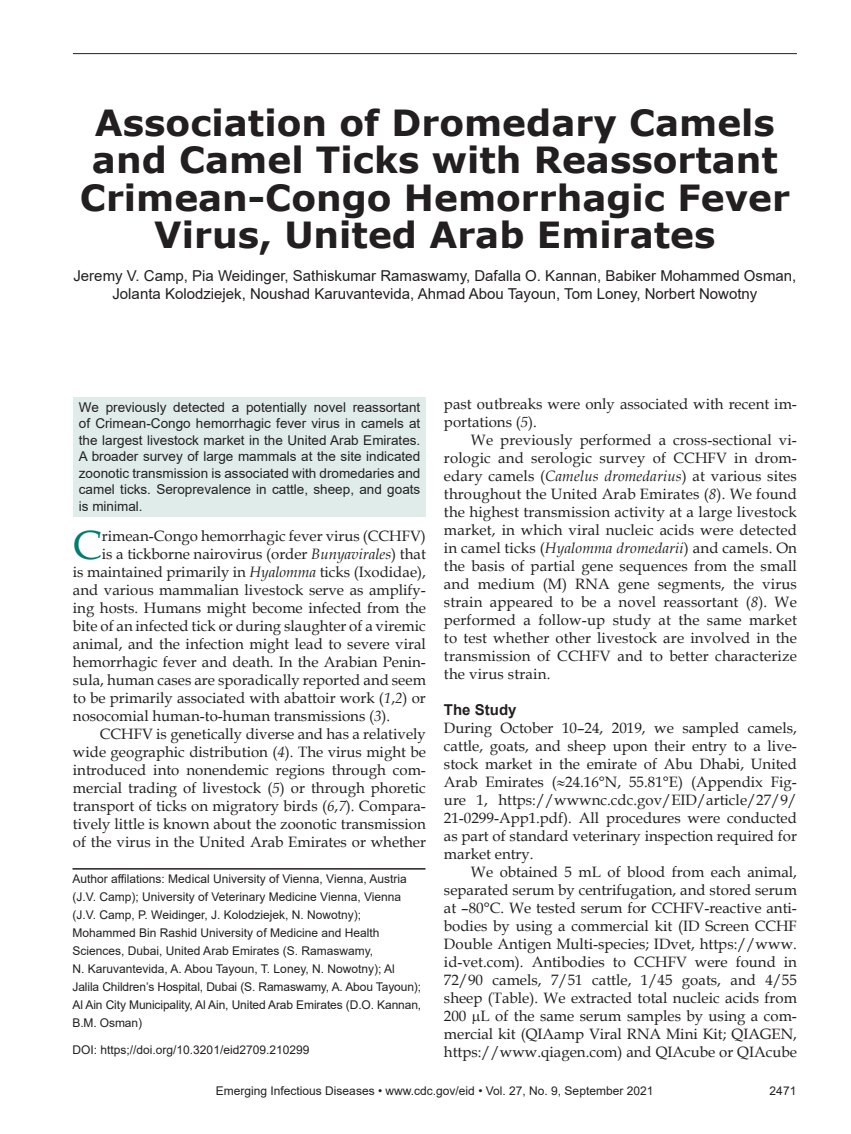
<style>
.page{position:relative;width:851px;height:1134px;background:#fff}
.page>*{position:absolute;margin:0;border:0;box-sizing:border-box;transform-origin:0 0}
.t1{font:40.8px "Book Antiqua";color:#007d70}
.t2{font:700 36px/37.5px "Verdana";color:#231f20;text-align:center}
.t3{font:15px/18px "Book Antiqua";color:#231f20;text-align:justify}
.t4{font:15px/18px "Arial";color:#231f20;text-align:center}
.t5{font:700 15px "Arial";color:#231f20}
.t6{font:13.5px/16.5px "Arial";color:#231f20;text-align:justify}
.t7{font:12px/18px "Arial";color:#231f20}
.s1{font-style:italic}
</style>
<div class="page">
<hr style="left:73px;top:53px;width:723px;height:1px;background:#231f20">
<hr style="left:72px;top:868px;width:353px;height:2px;background:#231f20">
<div style="left:72px;top:397px;width:353px;height:119px;background:#e0ecea"></div>
<h2 class="t2" style="left:80px;top:103px;width:711px">Association of Dromedary Camels and Camel Ticks with Reassortant<br>Crimean-Congo Hemorrhagic Fever<br>Virus, United Arab Emirates</h2>
<p class="t4" style="left:73px;top:267px;width:724px">Jeremy V. Camp, Pia Weidinger, Sathiskumar Ramaswamy, Dafalla O. Kannan, Babiker Mohammed Osman,<br>Jolanta Kolodziejek, Noushad Karuvantevida, Ahmad Abou Tayoun, Tom Loney, Norbert Nowotny</p>
<p class="t6" style="left:79px;top:399px;width:343px">We previously detected a potentially novel reassortant of Crimean-Congo hemorrhagic fever virus in camels at the largest livestock market in the United Arab Emirates.<br>A broader survey of large mammals at the site indicated zoonotic transmission is associated with dromedaries and camel ticks. Seroprevalence in cattle, sheep, and goats is minimal.</p>
<h1 class="t1" style="left:73px;top:517px;width:30px">C</h1>
<p class="t3" style="left:102px;top:527px;width:325px">rimean-Congo hemorrhagic fever virus (CCHFV)</p>
<p class="t3" style="left:102px;top:545px;width:325px">is a tickborne nairovirus (order <span class="s1">Bunyavirales</span>) that</p>
<p class="t3" style="left:73px;top:563px;width:354px">is maintained primarily in <span class="s1">Hyalomma</span> ticks (Ixodidae),</p>
<p class="t3" style="left:73px;top:581px;width:354px">and various mammalian livestock serve as amplify-</p>
<p class="t3" style="left:73px;top:599px;width:354px">ing hosts. Humans might become infected from the</p>
<p class="t3" style="left:73px;top:617px;width:354px">bite of an infected tick or during slaughter of a viremic</p>
<p class="t3" style="left:73px;top:635px;width:354px">animal, and the infection might lead to severe viral</p>
<p class="t3" style="left:73px;top:653px;width:354px">hemorrhagic fever and death. In the Arabian Penin-</p>
<p class="t3" style="left:73px;top:671px;width:354px">sula, human cases are sporadically reported and seem</p>
<p class="t3" style="left:73px;top:689px;width:354px">to be primarily associated with abattoir work (<span class="s1">1</span>,<span class="s1">2</span>) or</p>
<p class="t3" style="left:73px;top:707px;width:319px">nosocomial human-to-human transmissions (<span class="s1">3</span>).</p>
<p class="t3" style="left:100px;top:725px;width:327px">CCHFV is genetically diverse and has a relatively</p>
<p class="t3" style="left:73px;top:743px;width:354px">wide geographic distribution (<span class="s1">4</span>). The virus might be</p>
<p class="t3" style="left:73px;top:761px;width:354px">introduced into nonendemic regions through com-</p>
<p class="t3" style="left:73px;top:779px;width:354px">mercial trading of livestock (<span class="s1">5</span>) or through phoretic</p>
<p class="t3" style="left:73px;top:797px;width:354px">transport of ticks on migratory birds (<span class="s1">6</span>,<span class="s1">7</span>). Compara-</p>
<p class="t3" style="left:73px;top:815px;width:354px">tively little is known about the zoonotic transmission</p>
<p class="t3" style="left:73px;top:833px;width:354px">of the virus in the United Arab Emirates or whether</p>
<p class="t7" style="left:72px;top:870px;width:350px">Author affi lations: Medical University of Vienna, Vienna, Austria (J.V. Camp); University of Veterinary Medicine Vienna, Vienna (J.V. Camp, P. Weidinger, J. Kolodziejek, N. Nowotny); Mohammed Bin Rashid University of Medicine and Health Sciences, Dubai, United Arab Emirates (S. Ramaswamy,<br>N. Karuvantevida, A. Abou Tayoun, T. Loney, N. Nowotny); Al Jalila Children’s Hospital, Dubai (S. Ramaswamy, A. Abou Tayoun); Al Ain City Municipality, Al Ain, United Arab Emirates (D.O. Kannan, B.M. Osman)</p>
<p class="t7" style="left:72px;top:1041px;width:238px">DOI: https;//doi.org/10.3201/eid2709.210299</p>
<p class="t3" style="left:444px;top:395px;width:354px">past outbreaks were only associated with recent im&shy;portations (<span class="s1">5</span>).</p>
<p class="t3" style="left:444px;top:431px;width:354px;text-indent:27px">We previously performed a cross-sectional vi&shy;rologic and serologic survey of CCHFV in drom&shy;edary camels (<span class="s1">Camelus dromedarius</span>) at various sites throughout the United Arab Emirates (<span class="s1">8</span>). We found the highest transmission activity at a large livestock market, in which viral nucleic acids were detected in camel ticks (<span class="s1">Hyalomma dromedarii</span>) and camels. On the basis of partial gene sequences from the small and medium (M) RNA gene segments, the virus strain appeared to be a novel reassortant (<span class="s1">8</span>). We performed a follow-up study at the same market to test whether other livestock are involved in the transmission of CCHFV and to better characterize the virus strain.</p>
<p class="t5" style="left:444px;top:699px;width:74px">The Study</p>
<p class="t3" style="left:444px;top:719px;width:354px">During October 10–24, 2019, we sampled camels, cattle, goats, and sheep upon their entry to a live&shy;stock market in the emirate of Abu Dhabi, United Arab Emirates (≈24.16°N, 55.81°E) (Appendix Fig&shy;ure 1, https://wwwnc.cdc.gov/EID/article/27/9/ 21-0299-App1.pdf). All procedures were conducted as part of standard veterinary inspection required for market entry.</p>
<p class="t3" style="left:444px;top:863px;width:354px;text-indent:27px">We obtained 5 mL of blood from each animal, separated serum by centrifugation, and stored serum at –80°C. We tested serum for CCHFV-reactive anti&shy;bodies by using a commercial kit (ID Screen CCHF Double Antigen Multi-species; IDvet, https://www. id-vet.com). Antibodies to CCHFV were found in 72/90 camels, 7/51 cattle, 1/45 goats, and 4/55 sheep (Table). We extracted total nucleic acids from 200 L of the same serum samples by using a com&shy;mercial kit (QIAamp Viral RNA Mini Kit; QIAGEN, https://www.qiagen.com) and QIAcube or QIAcube</p>
<p class="t7" style="left:216px;top:1082px;width:439px">Emerging Infectious Diseases • www.cdc.gov/eid • Vol. 27, No. 9, September 2021</p>
<p class="t7" style="left:769px;top:1082px;width:28px">2471</p>
</div>
